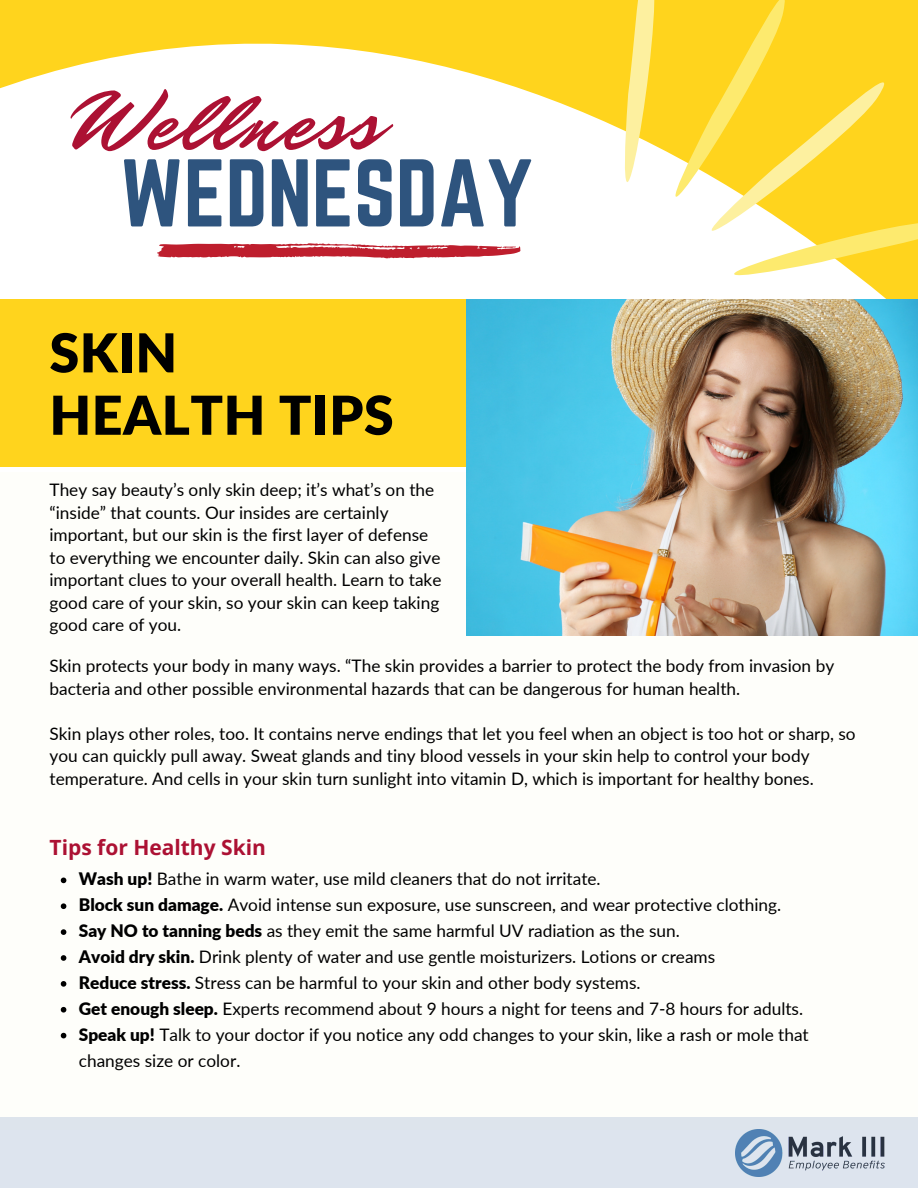
<style>
.page{position:relative;width:918px;height:1188px;background:#fff}
.page>*{position:absolute;margin:0;border:0;box-sizing:border-box;transform-origin:0 0}
.t1{font:85.65px "Mr Dafoe";letter-spacing:.03em;color:#ac1133}
.t2{font:84px "Norwester";color:#2e547e}
.t3{font:900 53.7px/62.4px "Lato";letter-spacing:.01em;color:#000}
.t4{font:700 21px "Open Sans";color:#ac1133}
.t5{font:17.25px/22.5px "Lato";color:#000}
.s1{font-weight:900}
</style>
<div class="page">
<div style="left:0;top:472px;width:918px;height:657px;background:#fefefa"></div>
<svg style="left:0;top:0;width:918px;height:259px"></svg>
<div style="left:0;top:299px;width:478px;height:168px;background:#ffd41d"></div>
<div style="left:0;top:1118px;width:918px;height:70px;background:#dde4ee"></div>
<img style="left:736px;top:1129px;width:149px;height:48px">
<svg style="left:156px;top:243px;width:358px;height:15px"></svg>
<img style="left:466px;top:299px;width:452px;height:337px">
<svg style="left:740px;top:0;width:131px;height:326px;background:#fcd427"></svg>
<svg style="left:740px;top:51px;width:178px;height:274px;background:#f4d955"></svg>
<svg style="left:514px;top:0;width:226px;height:329px"></svg>
<svg style="left:61px;top:878px;width:5px;height:5px"></svg>
<svg style="left:61px;top:903px;width:5px;height:6px"></svg>
<svg style="left:61px;top:929px;width:5px;height:6px"></svg>
<svg style="left:61px;top:955px;width:5px;height:6px"></svg>
<svg style="left:61px;top:981px;width:5px;height:6px"></svg>
<svg style="left:61px;top:1007px;width:5px;height:6px"></svg>
<svg style="left:61px;top:1033px;width:5px;height:5px"></svg>
<p class="t1" style="left:73px;top:64px;width:307px">Wellness</p>
<h1 class="t2" style="left:120px;top:142px;width:415px">WEDNESDAY</h1>
<h3 class="t3" style="left:50px;top:320px;width:346px">SKIN<br>HEALTH TIPS</h3>
<h2 class="t5" style="left:50px;top:478px;width:393px">They say beauty’s only skin deep; it’s what’s on the “inside” that counts. Our insides are certainly important, but our skin is the first layer of defense to everything we encounter daily. Skin can also give important clues to your overall health. Learn to take good care of your skin, so your skin can keep taking good care of you.</h2>
<p class="t5" style="left:50px;top:654px;width:786px">Skin protects your body in many ways. “The skin provides a barrier to protect the body from invasion by bacteria and other possible environmental hazards that can be dangerous for human health.</p>
<p class="t5" style="left:50px;top:722px;width:808px">Skin plays other roles, too. It contains nerve endings that let you feel when an object is too hot or sharp, so you can quickly pull away. Sweat glands and tiny blood vessels in your skin help to control your body temperature. And cells in your skin turn sunlight into vitamin D, which is important for healthy bones.</p>
<p class="t4" style="left:50px;top:832px;width:218px">Tips for Healthy Skin</p>
<p class="t5" style="left:79px;top:868px;width:523px"><span class="s1">Wash up!</span> Bathe in warm water, use mild cleaners that do not irritate.</p>
<p class="t5" style="left:79px;top:893px;width:704px"><span class="s1">Block sun damage.</span> Avoid intense sun exposure, use sunscreen, and wear protective clothing.</p>
<p class="t5" style="left:79px;top:919px;width:603px"><span class="s1">Say NO to tanning beds</span> as they emit the same harmful UV radiation as the sun.</p>
<p class="t5" style="left:79px;top:945px;width:638px"><span class="s1">Avoid dry skin.</span> Drink plenty of water and use gentle moisturizers. Lotions or creams</p>
<h4 class="t5" style="left:79px;top:971px;width:563px"><span class="s1">Reduce stress.</span> Stress can be harmful to your skin and other body systems.</h4>
<p class="t5" style="left:79px;top:997px;width:726px"><span class="s1">Get enough sleep.</span> Experts recommend about 9 hours a night for teens and 7-8 hours for adults.</p>
<p class="t5" style="left:79px;top:1021px;width:731px;line-height:25.8px"><span class="s1">Speak up!</span> Talk to your doctor if you notice any odd changes to your skin, like a rash or mole that changes size or color.</p>
</div>
